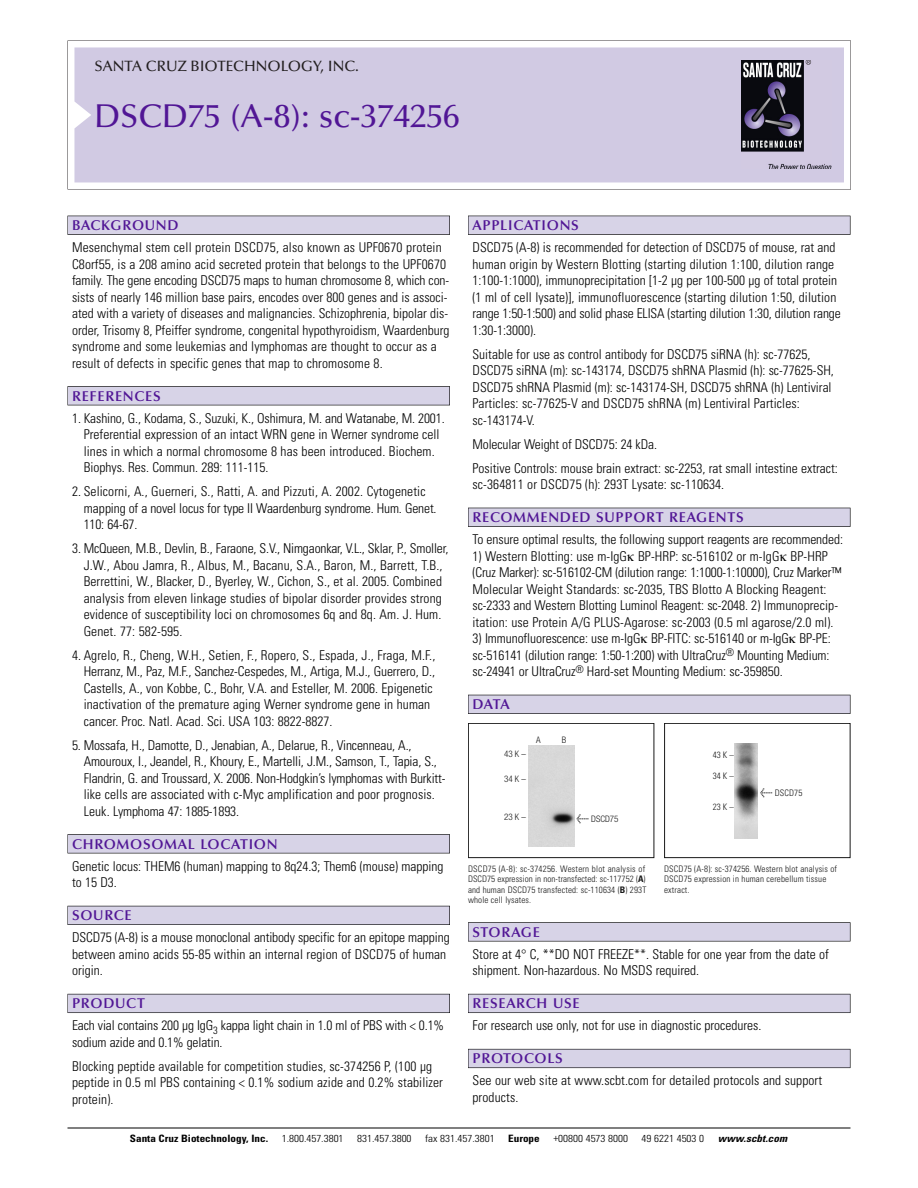
<style>
.page{position:relative;width:918px;height:1188px;background:#fff}
.page>*{position:absolute;margin:0;border:0;box-sizing:border-box;transform-origin:0 0}
.t1{font:500 33px "Optima";color:#511695}
.t2{font:500 15px "Optima";color:#231f20}
.t3{font:600 14.25px "Optima";letter-spacing:.05em;color:#511695}
.t4{font:300 condensed 13.5px/16.5px "Univers";color:#000}
.t5{font:300 condensed 10.2px "Univers";color:#000;scale:1.1 1}
.t6{font:700 condensed 10.2px "Univers";color:#000;scale:1.1 1}
.t7{font:italic 700 condensed 10.2px "Univers";letter-spacing:.005em;color:#000;scale:1.1 1}
.t8{font:9px/10.5px "Univers Condensed Light+FLWWBQ";letter-spacing:.015em;color:#191919}
.t9{font:9px/10.5px "Univers Condensed Light+BUPKOT";letter-spacing:.015em;color:#191919}
.t10{font:9px "Helvetica Neue Light Cond+JMDRRA";color:#191919}
.s1{font-family:"Meta Plus Book Roman+BSUSDK";font-size:10.5px}
.s2{font-family:"Univers Condensed Bold+LSHUSC"}
.s3{font-family:"Meta Plus Book Roman+BORIAQ";font-size:10.5px}
</style>
<div class="page">
<svg style="left:68px;top:40px;width:783px;height:149px"></svg>
<div style="left:74px;top:47px;width:770px;height:135px;background:#d1cae3"></div>
<img style="left:741px;top:60px;width:90px;height:108px">
<div style="left:68px;top:216px;width:382px;height:19px;background:#525155"></div>
<div style="left:68px;top:216px;width:381px;height:18px;background:#d7d3e7"></div>
<div style="left:68px;top:386px;width:382px;height:19px;background:#525155"></div>
<div style="left:68px;top:387px;width:381px;height:18px;background:#d7d3e7"></div>
<div style="left:68px;top:834px;width:382px;height:19px;background:#545357"></div>
<div style="left:68px;top:835px;width:381px;height:18px;background:#d7d3e7"></div>
<div style="left:68px;top:906px;width:382px;height:19px;background:#54535a"></div>
<div style="left:68px;top:906px;width:381px;height:18px;background:#d7d3e7"></div>
<div style="left:68px;top:994px;width:382px;height:19px;background:#5b5a62"></div>
<div style="left:68px;top:994px;width:381px;height:18px;background:#d7d3e7"></div>
<div style="left:468px;top:216px;width:382px;height:19px;background:#525155"></div>
<div style="left:468px;top:216px;width:382px;height:18px;background:#d7d3e7"></div>
<div style="left:468px;top:508px;width:382px;height:19px;background:#515055"></div>
<div style="left:468px;top:508px;width:382px;height:18px;background:#d7d3e7"></div>
<div style="left:468px;top:695px;width:382px;height:19px;background:#525158"></div>
<div style="left:468px;top:695px;width:382px;height:18px;background:#d7d3e7"></div>
<div style="left:468px;top:922px;width:382px;height:19px;background:#575759"></div>
<div style="left:468px;top:923px;width:382px;height:18px;background:#d7d3e7"></div>
<div style="left:468px;top:994px;width:382px;height:19px;background:#5b5a62"></div>
<div style="left:468px;top:994px;width:382px;height:18px;background:#d7d3e7"></div>
<div style="left:468px;top:1049px;width:382px;height:19px;background:#66646e"></div>
<div style="left:468px;top:1049px;width:382px;height:18px;background:#d7d3e7"></div>
<hr style="left:68px;top:1128px;width:782px;height:1px;background:#000">
<div style="left:664px;top:723px;width:186px;height:135px;border:1px solid #191919"></div>
<img style="left:735px;top:743px;width:23px;height:95px">
<div style="left:468px;top:723px;width:186px;height:135px;border:1px solid #191919"></div>
<img style="left:528px;top:746px;width:46px;height:100px">
<p class="t2" style="left:94px;top:61px;width:266px">SANTA CRUZ BIOTECHNOLOGY, INC.</p>
<h1 class="t1" style="left:94px;top:103px;width:367px">DSCD75 (A-8): sc-374256</h1>
<p class="t3" style="left:72px;top:219px;width:108px">BACKGROUND</p>
<p class="t4" style="left:72px;top:240px;width:379px">Mesenchymal stem cell protein DSCD75, also known as UPF0670 protein C8orf55, is a 208 amino acid secreted protein that belongs to the UPF0670 family. The gene encoding DSCD75 maps to human chromosome 8, which con&shy;sists of nearly 146 million base pairs, encodes over 800 genes and is associ&shy;ated with a variety of diseases and malignancies. Schizophrenia, bipolar dis&shy;order, Trisomy 8, Pfeiffer syndrome, congenital hypothyroidism, Waardenburg syndrome and some leukemias and lymphomas are thought to occur as a result of defects in specific genes that map to chromosome 8.</p>
<p class="t3" style="left:72px;top:390px;width:90px">REFERENCES</p>
<p class="t4" style="left:84px;top:411px;width:362px;text-indent:-12px">1. Kashino, G., Kodama, S., Suzuki, K., Oshimura, M. and Watanabe, M. 2001.<br>Preferential expression of an intact WRN gene in Werner syndrome cell lines in which a normal chromosome 8 has been introduced. Biochem.<br>Biophys. Res. Commun. 289: 111-115.</p>
<p class="t4" style="left:84px;top:484px;width:354px;text-indent:-12px">2. Selicorni, A., Guerneri, S., Ratti, A. and Pizzuti, A. 2002. Cytogenetic mapping of a novel locus for type II Waardenburg syndrome. Hum. Genet.<br>110: 64-67.</p>
<p class="t4" style="left:84px;top:541px;width:366px;text-indent:-12px">3. McQueen, M.B., Devlin, B., Faraone, S.V., Nimgaonkar, V.L., Sklar, P., Smoller, J.W., Abou Jamra, R., Albus, M., Bacanu, S.A., Baron, M., Barrett, T.B., Berrettini, W., Blacker, D., Byerley, W., Cichon, S., et al. 2005. Combined analysis from eleven linkage studies of bipolar disorder provides strong evidence of susceptibility loci on chromosomes 6q and 8q. Am. J. Hum.<br>Genet. 77: 582-595.</p>
<p class="t4" style="left:84px;top:648px;width:353px;text-indent:-12px">4. Agrelo, R., Cheng, W.H., Setien, F., Ropero, S., Espada, J., Fraga, M.F., Herranz, M., Paz, M.F., Sanchez-Cespedes, M., Artiga, M.J., Guerrero, D., Castells, A., von Kobbe, C., Bohr, V.A. and Esteller, M. 2006. Epigenetic inactivation of the premature aging Werner syndrome gene in human cancer. Proc. Natl. Acad. Sci. USA 103: 8822-8827.</p>
<p class="t4" style="left:84px;top:738px;width:363px;text-indent:-12px">5. Mossafa, H., Damotte, D., Jenabian, A., Delarue, R., Vincenneau, A., Amouroux, I., Jeandel, R., Khoury, E., Martelli, J.M., Samson, T., Tapia, S., Flandrin, G. and Troussard, X. 2006. Non-Hodgkin’s lymphomas with Burkitt&shy;like cells are associated with c-Myc amplification and poor prognosis.<br>Leuk. Lymphoma 47: 1885-1893.</p>
<p class="t3" style="left:72px;top:838px;width:207px">CHROMOSOMAL LOCATION</p>
<p class="t4" style="left:72px;top:859px;width:373px">Genetic locus: THEM6 (human) mapping to 8q24.3; Them6 (mouse) mapping to 15 D3.</p>
<p class="t3" style="left:72px;top:910px;width:61px">SOURCE</p>
<p class="t4" style="left:72px;top:930px;width:379px">DSCD75 (A-8) is a mouse monoclonal antibody specific for an epitope mapping between amino acids 55-85 within an internal region of DSCD75 of human origin.</p>
<p class="t3" style="left:72px;top:998px;width:74px">PRODUCT</p>
<p class="t4" style="left:72px;top:1018px;width:374px">Each vial contains 200 µg IgG<sub>3</sub> kappa light chain in 1.0 ml of PBS with &lt; 0.1% sodium azide and 0.1% gelatin.</p>
<p class="t4" style="left:72px;top:1059px;width:373px">Blocking peptide available for competition studies, sc-374256 P, (100 µg peptide in 0.5 ml PBS containing &lt; 0.1% sodium azide and 0.2% stabilizer protein).</p>
<p class="t3" style="left:473px;top:219px;width:108px">APPLICATIONS</p>
<p class="t4" style="left:473px;top:240px;width:370px">DSCD75 (A-8) is recommended for detection of DSCD75 of mouse, rat and human origin by Western Blotting (starting dilution 1:100, dilution range 1:100-1:1000), immunoprecipitation [1-2 µg per 100-500 µg of total protein (1 ml of cell lysate)], immunofluorescence (starting dilution 1:50, dilution range 1:50-1:500) and solid phase ELISA (starting dilution 1:30, dilution range 1:30-1:3000).</p>
<p class="t4" style="left:473px;top:347px;width:363px">Suitable for use as control antibody for DSCD75 siRNA (h): sc-77625, DSCD75 siRNA (m): sc-143174, DSCD75 shRNA Plasmid (h): sc-77625-SH, DSCD75 shRNA Plasmid (m): sc-143174-SH, DSCD75 shRNA (h) Lentiviral Particles: sc-77625-V and DSCD75 shRNA (m) Lentiviral Particles: sc-143174-V.</p>
<p class="t4" style="left:473px;top:433px;width:367px;line-height:24px">Molecular Weight of DSCD75: 24 kDa.<br>Positive Controls: mouse brain extract: sc-2253, rat small intestine extract:</p>
<p class="t4" style="left:473px;top:477px;width:253px">sc-364811 or DSCD75 (h): 293T Lysate: sc-110634.</p>
<p class="t3" style="left:473px;top:512px;width:273px">RECOMMENDED SUPPORT REAGENTS</p>
<p class="t4" style="left:473px;top:532px;width:372px">To ensure optimal results, the following support reagents are recommended:</p>
<p class="t4" style="left:473px;top:549px;width:370px">1) Western Blotting: use m-IgG BP-HRP: sc-516102 or m-IgG BP-HRP (Cruz Marker): sc-516102-CM (dilution range: 1:1000-1:10000), Cruz Marker™ Molecular Weight Standards: sc-2035, TBS Blotto A Blocking Reagent: sc-2333 and Western Blotting Luminol Reagent: sc-2048. 2) Immunoprecip&shy;itation: use Protein A/G PLUS-Agarose: sc-2003 (0.5 ml agarose/2.0 ml).</p>
<p class="t4" style="left:473px;top:631px;width:360px;text-align:justify">3) Immunofluorescence: use m-IgG BP-FITC: sc-516140 or m-IgG BP-PE: sc-516141 (dilution range: 1:50-1:200) with UltraCruz<sup>®</sup> Mounting Medium: sc-24941 or UltraCruz<sup>®</sup> Hard-set Mounting Medium: sc-359850.</p>
<p class="t3" style="left:473px;top:699px;width:39px">DATA</p>
<p class="t10" style="left:504px;top:750px;width:23px">43K–</p>
<p class="t10" style="left:504px;top:776px;width:23px">34K–</p>
<p class="t10" style="left:504px;top:814px;width:23px">23K–</p>
<p class="t10" style="left:536px;top:736px;width:6px">A</p>
<p class="t10" style="left:562px;top:736px;width:6px">B</p>
<p class="t10" style="left:577px;top:816px;width:43px"><span class="s1">&lt;</span> DSCD75</p>
<p class="t8" style="left:468px;top:864px;width:180px">DSCD75 (A-8): sc-374256. Western blot analysis of DSCD75 expression in non-transfected: sc-117752 (<span class="s2">A</span>) and human DSCD75 transfected: sc-110634 (<span class="s2">B</span>) 293T whole cell lysates.</p>
<p class="t9" style="left:713px;top:751px;width:22px">43K–</p>
<p class="t9" style="left:713px;top:772px;width:22px">34K–</p>
<p class="t9" style="left:713px;top:803px;width:22px">23K–</p>
<p class="t9" style="left:760px;top:789px;width:44px"><span class="s3">&lt;</span> DSCD75</p>
<p class="t9" style="left:664px;top:864px;width:174px">DSCD75 (A-8): sc-374256. Western blot analysis of<br>DSCD75 expression in human cerebellum tissue extract.</p>
<p class="t3" style="left:473px;top:926px;width:69px">STORAGE</p>
<p class="t4" style="left:473px;top:947px;width:358px">Store at 4° C, **DO NOT FREEZE**. Stable for one year from the date of shipment. Non-hazardous. No MSDS required.</p>
<p class="t3" style="left:473px;top:998px;width:109px">RESEARCH USE</p>
<p class="t4" style="left:473px;top:1018px;width:290px">For research use only, not for use in diagnostic procedures.</p>
<p class="t3" style="left:473px;top:1053px;width:92px">PROTOCOLS</p>
<p class="t4" style="left:473px;top:1073px;width:351px">See our web site at www.scbt.com for detailed protocols and support products.</p>
<p class="t6" style="left:130px;top:1135px;width:127px">Santa Cruz Biotechnology, Inc.</p>
<p class="t5" style="left:282px;top:1135px;width:58px">1.800.457.3801</p>
<p class="t5" style="left:357px;top:1135px;width:51px">831.457.3800</p>
<p class="t5" style="left:425px;top:1135px;width:65px">fax 831.457.3801</p>
<p class="t6" style="left:508px;top:1135px;width:30px">Europe</p>
<p class="t5" style="left:553px;top:1135px;width:69px">+00800 4573 8000</p>
<p class="t5" style="left:642px;top:1135px;width:58px">49 6221 4503 0</p>
<p class="t7" style="left:718px;top:1135px;width:64px">www.scbt.com</p>
</div>
